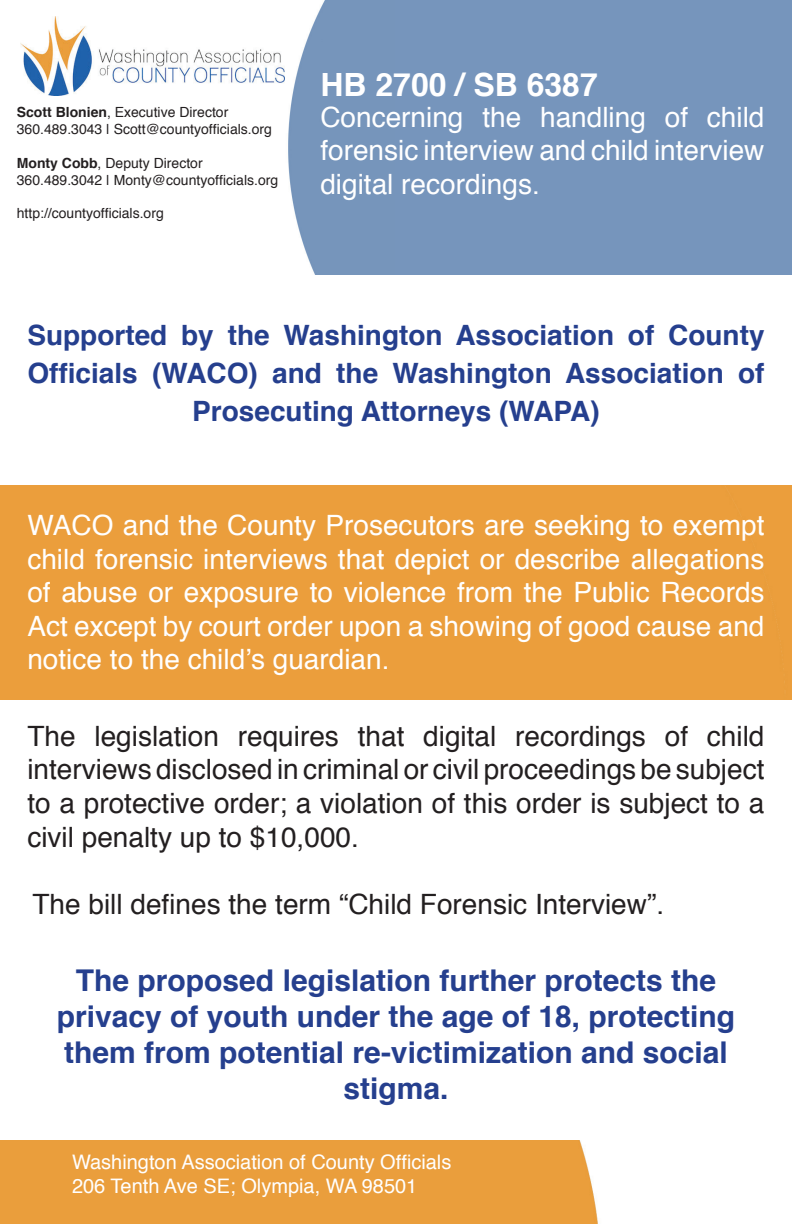
<style>
.page{position:relative;width:792px;height:1224px;background:#fff}
.page>*{position:absolute;margin:0;border:0;box-sizing:border-box;transform-origin:0 0}
.t1{font:700 32px "Helvetica";color:#fff}
.t2{font:700 30px/36px "Helvetica";color:#253f8e;text-align:center}
.t3{font:28px/33.6px "Helvetica";color:#fff;text-align:justify}
.t4{font:28px/33.6px "Helvetica";color:#231f20;text-align:justify}
.t5{font:700 28px/38px "Helvetica";color:#253f8e;text-align:center}
.t6{font:20px/24px "Helvetica";color:#fff}
.t7{font:14px/16.8px "Helvetica";color:#231f20}
.s1{font-weight:700}
</style>
<div class="page">
<div style="left:0;top:485px;width:792px;height:214px;background:#eb9e3c"></div>
<div style="left:0;top:1140px;width:598px;height:84px;background:#ea9e3c"></div>
<img style="left:20px;top:0;width:772px;height:275px">
<img style="left:21px;top:16px;width:264px;height:79px">
<p class="t7" style="left:17px;top:104px;width:257px"><span class="s1">Scott Blonien</span>, Executive Director<br>360.489.3043 | Scott@countyofficials.org</p>
<p class="t7" style="left:17px;top:155px;width:263px"><span class="s1">Monty Cobb</span>, Deputy Director<br>360.489.3042 | Monty@countyofficials.org</p>
<p class="t7" style="left:17px;top:205px;width:149px">http://countyofficials.org</p>
<p class="t1" style="left:320px;top:59px;width:279px">HB 2700 / SB 6387</p>
<p class="t3" style="left:320px;top:101px;width:446px">Concerning the handling of child forensic interview and child interview digital recordings.</p>
<p class="t5" style="left:27px;top:317px;width:739px">Supported by the Washington Association of County<br>Officials (WACO) and the Washington Association of<br>Prosecuting Attorneys (WAPA)</p>
<p class="t3" style="left:27px;top:509px;width:739px">WACO and the County Prosecutors are seeking to exempt child forensic interviews that depict or describe allegations of abuse or exposure to violence from the Public Records Act except by court order upon a showing of good cause and notice to the child’s guardian.</p>
<p class="t4" style="left:27px;top:720px;width:739px">The legislation requires that digital recordings of child interviews disclosed in criminal or civil proceedings be subject to a protective order; a violation of this order is subject to a civil penalty up to $10,000.</p>
<p class="t4" style="left:32px;top:888px;width:633px">The bill defines the term “Child Forensic Interview”.</p>
<p class="t2" style="left:57px;top:963px;width:680px">The proposed legislation further protects the privacy of youth under the age of 18, protecting them from potential re-victimization and social stigma.</p>
<p class="t6" style="left:72px;top:1151px;width:381px">Washington Association of County Officials<br>206 Tenth Ave SE; Olympia, WA 98501</p>
</div>
